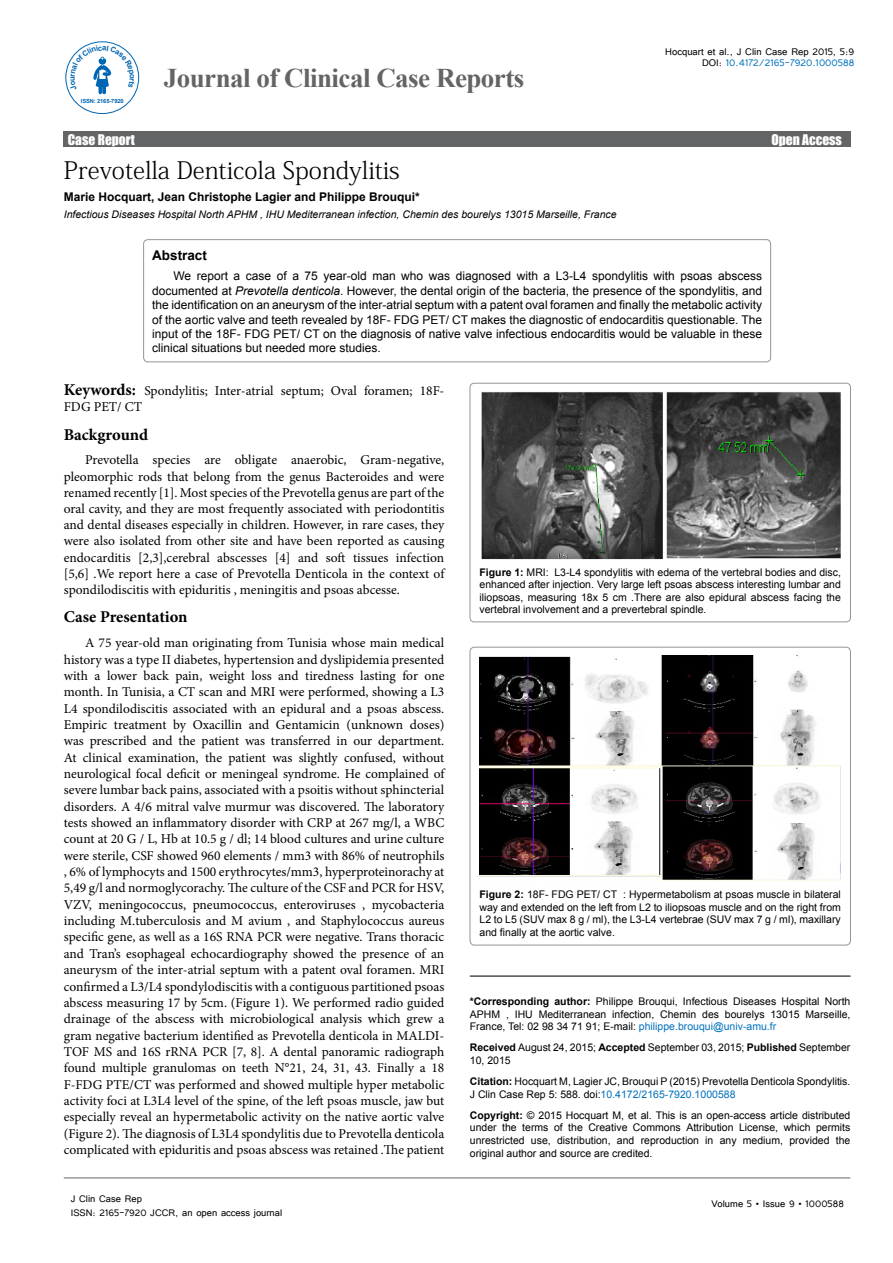
<style>
.page{position:relative;width:893px;height:1263px;background:#fff}
.page>*{position:absolute;margin:0;border:0;box-sizing:border-box;transform-origin:0 0}
.t1{font:700 27px "Times New Roman";letter-spacing:-.02em;color:#636466}
.t2{font:24px "Adobe Fangsong Std";color:#000}
.Hedding{font:700 16.5px "Minion Pro";color:#000}
.Hedding-2{font:13.5px/16.4px "Minion Pro";color:#000;text-align:justify}
.t3{font:13.5px "Impact";color:#fff}
.t4{font:700 13.5px "Arial";color:#000}
.t5{font:12.15px/11.2px "Tunga";color:#000;text-align:right}
.t6{font:12px/14.4px "Arial";color:#000;text-align:justify}
.t7{font:12px/14.4px "Tunga";color:#000}
.t8{font:700 12px "Arial";color:#000}
.t9{font:10.5px/12.6px "Arial";color:#000;text-align:justify}
.t10{font:italic 10.5px "Arial";color:#000}
.t11{font:700 5.7px "Arial";letter-spacing:-.02em;color:#0066b3}
.s1{color:#0072bc}
.s2{font-style:italic}
.s3{font-weight:700;font-size:16.5px}
.s4{font-weight:700}
</style>
<div class="page">
<div style="left:63px;top:131px;width:787px;height:16px;background:#636466"></div>
<hr style="left:64px;top:1178px;width:786px;height:1px;background:#636466">
<hr style="left:470px;top:976px;width:380px;height:1px;background:#636466">
<div style="left:144px;top:240px;width:627px;height:122px;border:1px solid #939598;border-radius:4px"></div>
<div style="left:470px;top:383px;width:380px;height:239px;border:1px solid #939598;border-radius:4px"></div>
<img style="left:481px;top:392px;width:360px;height:167px">
<div style="left:470px;top:647px;width:380px;height:298px;border:1px solid #939598;border-radius:5px"></div>
<img style="left:479px;top:656px;width:362px;height:225px">
<div style="left:65px;top:41px;width:74px;height:73px;border:1px solid #0066b3;border-radius:50%"></div>
<svg style="left:71px;top:46px;width:64px;height:48px"></svg>
<p class="t11" style="left:81px;top:97px;width:44px">ISSN: 2165-7920</p>
<h1 class="t1" style="left:164px;top:59px;width:362px">Journal of Clinical Case Reports</h1>
<p class="t5" style="left:665px;top:45px;width:190px">Hocquart et al., J Clin Case Rep 2015, 5:9<br>DOI: <span class="s1">10.4172/2165-7920.1000588</span></p>
<p class="t3" style="left:68px;top:129px;width:69px">Case Report</p>
<p class="t3" style="left:771px;top:129px;width:72px">Open Access</p>
<p class="t2" style="left:64px;top:155px;width:338px">Prevotella Denticola Spondylitis</p>
<p class="t8" style="left:64px;top:189px;width:358px">Marie Hocquart, Jean Christophe Lagier and Philippe Brouqui*</p>
<p class="t10" style="left:64px;top:208px;width:554px">Infectious Diseases Hospital North APHM , IHU Mediterranean infection, Chemin des bourelys 13015 Marseille, France</p>
<p class="t4" style="left:152px;top:246px;width:56px">Abstract</p>
<p class="t6" style="left:152px;top:269px;width:611px;text-indent:21px">We report a case of a 75 year-old man who was diagnosed with a L3-L4 spondylitis with psoas abscess documented at <span class="s2">Prevotella denticola</span>. However, the dental origin of the bacteria, the presence of the spondylitis, and the identification on an aneurysm of the inter-atrial septum with a patent oval foramen and finally the metabolic activity of the aortic valve and teeth revealed by 18F- FDG PET/ CT makes the diagnostic of endocarditis questionable. The input of the 18F- FDG PET/ CT on the diagnosis of native valve infectious endocarditis would be valuable in these clinical situations but needed more studies.</p>
<p class="Hedding-2" style="left:64px;top:383px;width:382px"><span class="s3">Keywords:</span> Spondylitis; Inter-atrial septum; Oval foramen; 18F-<br>FDG PET/ CT</p>
<p class="Hedding" style="left:64px;top:423px;width:86px">Background</p>
<p class="Hedding-2" style="left:64px;top:452px;width:382px;text-indent:21px">Prevotella species are obligate anaerobic, Gram-negative, pleomorphic rods that belong from the genus Bacteroides and were renamed recently [1]. Most species of the Prevotella genus are part of the oral cavity, and they are most frequently associated with periodontitis and dental diseases especially in children. However, in rare cases, they were also isolated from other site and have been reported as causing endocarditis [2,3],cerebral abscesses [4] and soft tissues infection [5,6] .We report here a case of Prevotella Denticola in the context of spondilodiscitis with epiduritis , meningitis and psoas abcesse.</p>
<p class="Hedding" style="left:64px;top:605px;width:125px">Case Presentation</p>
<p class="Hedding-2" style="left:64px;top:635px;width:382px;text-indent:21px">A 75 year-old man originating from Tunisia whose main medical history was a type II diabetes, hypertension and dyslipidemia presented with a lower back pain, weight loss and tiredness lasting for one month. In Tunisia, a CT scan and MRI were performed, showing a L3<br>L4 spondilodiscitis associated with an epidural and a psoas abscess.<br>Empiric treatment by Oxacillin and Gentamicin (unknown doses) was prescribed and the patient was transferred in our department.<br>At clinical examination, the patient was slightly confused, without neurological focal deficit or meningeal syndrome. He complained of severe lumbar back pains, associated with a psoitis without sphincterial disorders. A 4/6 mitral valve murmur was discovered. The laboratory tests showed an inflammatory disorder with CRP at 267 mg/l, a WBC count at 20 G / L, Hb at 10.5 g / dl; 14 blood cultures and urine culture were sterile, CSF showed 960 elements / mm3 with 86% of neutrophils , 6% of lymphocyts and 1500 erythrocytes/mm3, hyperproteinorachy at 5,49 g/l and normoglycorachy. The culture of the CSF and PCR for HSV, VZV, meningococcus, pneumococcus, enteroviruses , mycobacteria including M.tuberculosis and M avium , and Staphylococcus aureus specific gene, as well as a 16S RNA PCR were negative. Trans thoracic and Tran’s esophageal echocardiography showed the presence of an aneurysm of the inter-atrial septum with a patent oval foramen. MRI confirmed a L3/L4 spondylodiscitis with a contiguous partitioned psoas abscess measuring 17 by 5cm. (Figure 1). We performed radio guided drainage of the abscess with microbiological analysis which grew a gram negative bacterium identified as Prevotella denticola in MALDI-TOF MS and 16S rRNA PCR [7, 8]. A dental panoramic radiograph found multiple granulomas on teeth N°21, 24, 31, 43. Finally a 18<br>F-FDG PTE/CT was performed and showed multiple hyper metabolic activity foci at L3L4 level of the spine, of the left psoas muscle, jaw but especially reveal an hypermetabolic activity on the native aortic valve (Figure 2). The diagnosis of L3L4 spondylitis due to Prevotella denticola complicated with epiduritis and psoas abscess was retained .The patient</p>
<p class="t9" style="left:479px;top:566px;width:363px"><span class="s4">Figure 1:</span> MRI: L3-L4 spondylitis with edema of the vertebral bodies and disc, enhanced after injection. Very large left psoas abscess interesting lumbar and iliopsoas, measuring 18x 5 cm .There are also epidural abscess facing the vertebral involvement and a prevertebral spindle.</p>
<p class="t9" style="left:479px;top:888px;width:363px"><span class="s4">Figure 2:</span> 18F- FDG PET/ CT : Hypermetabolism at psoas muscle in bilateral way and extended on the left from L2 to iliopsoas muscle and on the right from L2 to L5 (SUV max 8 g / ml), the L3-L4 vertebrae (SUV max 7 g / ml), maxillary and finally at the aortic valve.</p>
<p class="t9" style="left:470px;top:995px;width:382px"><span class="s4">*Corresponding author:</span> Philippe Brouqui, Infectious Diseases Hospital North APHM , IHU Mediterranean infection, Chemin des bourelys 13015 Marseille, France, Tel: 02 98 34 71 91; E-mail: <span class="s1">philippe.brouqui@univ-amu.fr</span></p>
<p class="t9" style="left:470px;top:1041px;width:382px"><span class="s4">Received</span> August 24, 2015; <span class="s4">Accepted</span> September 03, 2015; <span class="s4">Published</span> September<br>10, 2015</p>
<p class="t9" style="left:470px;top:1075px;width:382px"><span class="s4">Citation:</span> Hocquart M, Lagier JC, Brouqui P (2015) Prevotella Denticola Spondylitis.<br>J Clin Case Rep 5: 588. doi:<span class="s1">10.4172/2165-7920.1000588</span></p>
<p class="t9" style="left:470px;top:1109px;width:382px"><span class="s4">Copyright:</span> © 2015 Hocquart M, et al. This is an open-access article distributed under the terms of the Creative Commons Attribution License, which permits unrestricted use, distribution, and reproduction in any medium, provided the original author and source are credited.</p>
<p class="t7" style="left:71px;top:1190px;width:213px">J Clin Case Rep<br>ISSN: 2165-7920 JCCR, an open access journal</p>
<p class="t7" style="left:711px;top:1196px;width:134px">Volume 5 • Issue 9 • 1000588</p>
</div>
